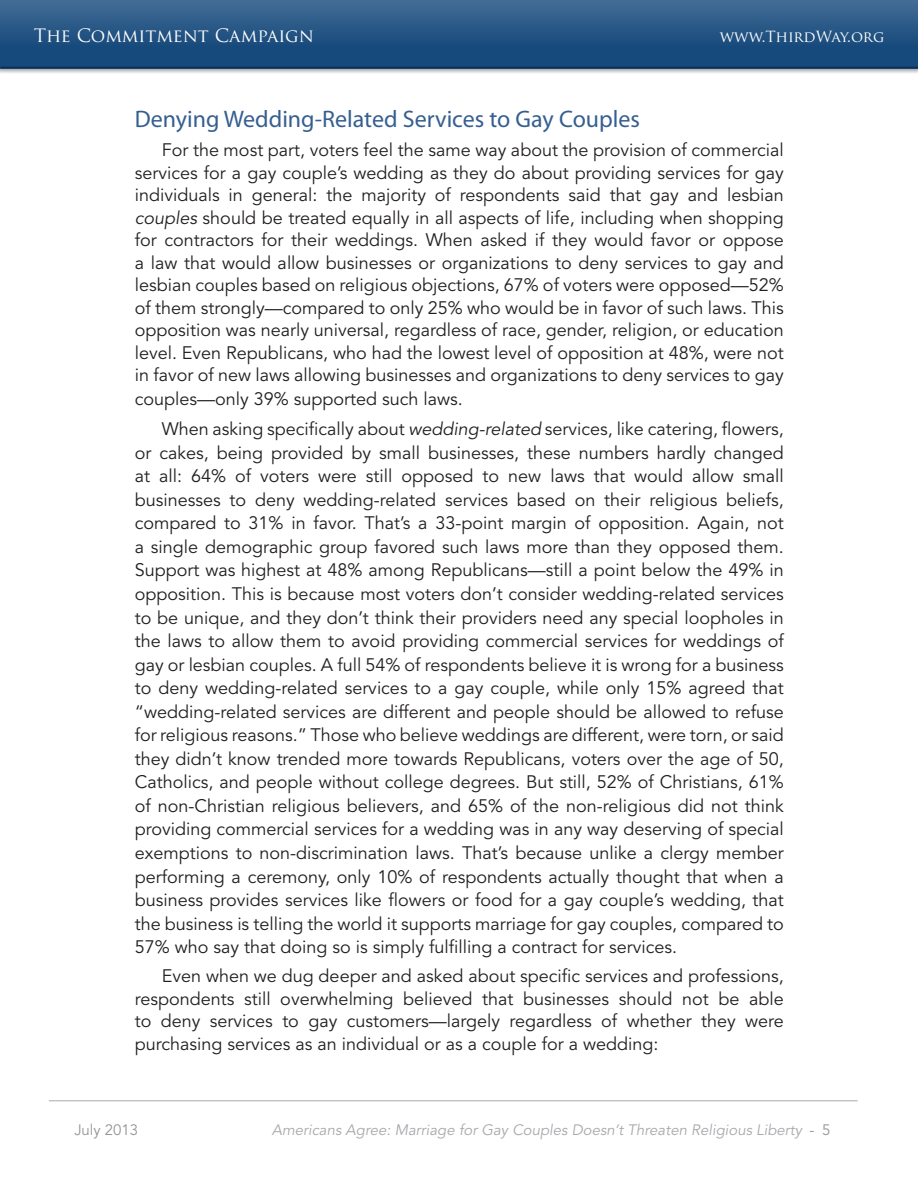
<style>
.page{position:relative;width:918px;height:1188px;background:#fff}
.page>*{position:absolute;margin:0;border:0;box-sizing:border-box;transform-origin:0 0}
.brief_Subhead{font:24px "Myriad Pro";color:#365f91}
.Digest_BODY{font:18px/23.5px "Avenir LT Std";color:#231f20;text-align:justify}
.t1{font:18px "Trajan Pro";color:#fff}
.t2{font:italic 15px "Avenir LT Std";color:#a8a9ad}
.t3{font:15px "Trajan Pro";letter-spacing:-.02em;color:#fff}
.t4{font:15px "Avenir LT Std";color:#939598}
.s1{font-style:italic}
.s2{font-style:normal;color:#939598}
</style>
<div class="page">
<hr style="left:49px;top:1100px;width:809px;height:1px;background:#a8a9ad">
<div style="left:0;top:0;width:918px;height:74px;background:#231f20;opacity:.4"></div>
<div style="left:0;top:0;width:918px;height:68px;background:linear-gradient(to bottom,#3f6a93,#0e4275)"></div>
<hr style="left:1px;top:67px;width:917px;height:1px;background:#142c52">
<p class="t1" style="left:34px;top:24px;width:281px">The Commitment Campaign</p>
<p class="t3" style="left:720px;top:27px;width:166px">www.ThirdWay.org</p>
<p class="brief_Subhead" style="left:135px;top:106px;width:507px">Denying Wedding-Related Services to Gay Couples</p>
<p class="Digest_BODY" style="left:135px;top:139px;width:651px;line-height:22.6px;text-indent:27px">For the most part, voters feel the same way about the provision of commercial services for a gay couple’s wedding as they do about providing services for gay individuals in general: the majority of respondents said that gay and lesbian <span class="s1">couples</span> should be treated equally in all aspects of life, including when shopping for contractors for their weddings. When asked if they would favor or oppose a law that would allow businesses or organizations to deny services to gay and lesbian couples based on religious objections, 67% of voters were opposed—52% of them strongly—compared to only 25% who would be in favor of such laws. This opposition was nearly universal, regardless of race, gender, religion, or education level. Even Republicans, who had the lowest level of opposition at 48%, were not in favor of new laws allowing businesses and organizations to deny services to gay couples—only 39% supported such laws.</p>
<p class="Digest_BODY" style="left:135px;top:418px;width:651px;text-indent:27px">When asking specifically about <span class="s1">wedding-related</span> services, like catering, flowers, or cakes, being provided by small businesses, these numbers hardly changed at all: 64% of voters were still opposed to new laws that would allow small businesses to deny wedding-related services based on their religious beliefs, compared to 31% in favor. That’s a 33-point margin of opposition. Again, not a single demographic group favored such laws more than they opposed them.<br>Support was highest at 48% among Republicans—still a point below the 49% in opposition. This is because most voters don’t consider wedding-related services to be unique, and they don’t think their providers need any special loopholes in the laws to allow them to avoid providing commercial services for weddings of gay or lesbian couples. A full 54% of respondents believe it is wrong for a business to deny wedding-related services to a gay couple, while only 15% agreed that “wedding-related services are different and people should be allowed to refuse for religious reasons.” Those who believe weddings are different, were torn, or said they didn’t know trended more towards Republicans, voters over the age of 50, Catholics, and people without college degrees. But still, 52% of Christians, 61% of non-Christian religious believers, and 65% of the non-religious did not think providing commercial services for a wedding was in any way deserving of special exemptions to non-discrimination laws. That’s because unlike a clergy member performing a ceremony, only 10% of respondents actually thought that when a business provides services like flowers or food for a gay couple’s wedding, that the business is telling the world it supports marriage for gay couples, compared to 57% who say that doing so is simply fulfilling a contract for services.</p>
<p class="Digest_BODY" style="left:135px;top:966px;width:651px;line-height:22.5px;text-indent:27px">Even when we dug deeper and asked about specific services and professions, respondents still overwhelming believed that businesses should not be able to deny services to gay customers—largely regardless of whether they were purchasing services as an individual or as a couple for a wedding:</p>
<p class="t4" style="left:74px;top:1121px;width:65px">July 2013</p>
<p class="t2" style="left:272px;top:1121px;width:560px">Americans Agree: Marriage for Gay Couples Doesn’t Threaten Religious Liberty <span class="s2">- 5</span></p>
</div>
